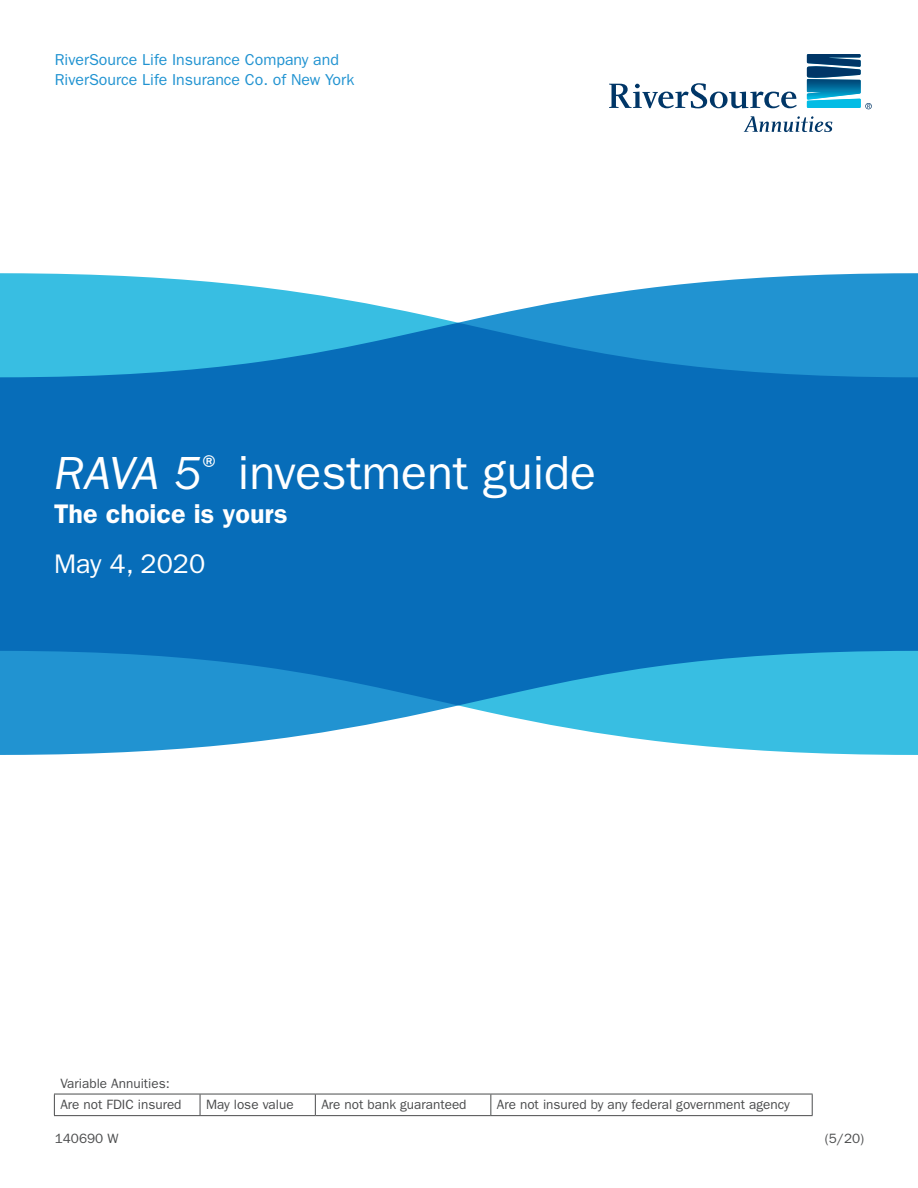
<style>
.page{position:relative;width:918px;height:1188px;background:#fff}
.page>*{position:absolute;margin:0;border:0;box-sizing:border-box;transform-origin:0 0}
.Cover_Title_32_38{font:48px "ITC Franklin Gothic Std";color:#fff}
.Body_Heading_18_23{font:600 27px "ITC Franklin Gothic Std";color:#fff}
.Body_Heading_18_23-2{font:27px "ITC Franklin Gothic Std";color:#fff}
.Cover_disclaimer__13{font:15.9px/19.6px "ITC Franklin Gothic Std";color:#2193d1}
.t1{font:13.5px "ITC Franklin Gothic Std";color:#4b4c4d}
.s1{font-style:italic}
</style>
<div class="page">
<svg style="left:0;top:273px;width:918px;height:482px;background:#2187c7"></svg>
<svg style="left:744px;top:116px;width:88px;height:16px"></svg>
<svg style="left:609px;top:83px;width:188px;height:25px"></svg>
<svg style="left:807px;top:54px;width:65px;height:55px"></svg>
<hr style="left:54px;top:1115px;width:146px;height:1px;background:#4b4c4d">
<hr style="left:54px;top:1094px;width:146px;height:1px;background:#4b4c4d">
<svg style="left:54px;top:1094px;width:1px;height:21px"></svg>
<hr style="left:200px;top:1094px;width:115px;height:1px;background:#4b4c4d">
<svg style="left:200px;top:1094px;width:1px;height:21px"></svg>
<hr style="left:315px;top:1094px;width:176px;height:1px;background:#4b4c4d">
<svg style="left:315px;top:1094px;width:1px;height:21px"></svg>
<hr style="left:491px;top:1094px;width:322px;height:1px;background:#4b4c4d">
<svg style="left:490px;top:1094px;width:1px;height:21px"></svg>
<svg style="left:812px;top:1094px;width:1px;height:21px"></svg>
<hr style="left:200px;top:1115px;width:115px;height:1px;background:#4b4c4d">
<hr style="left:315px;top:1115px;width:176px;height:1px;background:#4b4c4d">
<hr style="left:491px;top:1115px;width:322px;height:1px;background:#4b4c4d">
<p class="Cover_disclaimer__13" style="left:55px;top:50px;width:301px">RiverSource Life Insurance Company and<br>RiverSource Life Insurance Co. of New York</p>
<p class="Cover_Title_32_38" style="left:54px;top:445px;width:544px"><span class="s1">RAVA 5</span><sup>®</sup> investment guide</p>
<p class="Body_Heading_18_23" style="left:54px;top:498px;width:235px">The choice is yours</p>
<p class="Body_Heading_18_23-2" style="left:54px;top:548px;width:153px">May 4, 2020</p>
<p class="t1" style="left:60px;top:1075px;width:111px">Variable Annuities:</p>
<p class="t1" style="left:60px;top:1097px;width:123px">Are not FDIC insured</p>
<p class="t1" style="left:206px;top:1097px;width:89px">May lose value</p>
<p class="t1" style="left:321px;top:1097px;width:147px">Are not bank guaranteed</p>
<p class="t1" style="left:497px;top:1097px;width:295px">Are not insured by any federal government agency</p>
<p class="t1" style="left:55px;top:1131px;width:65px">140690 W</p>
<p class="t1" style="left:825px;top:1131px;width:41px">(5/20)</p>
</div>
